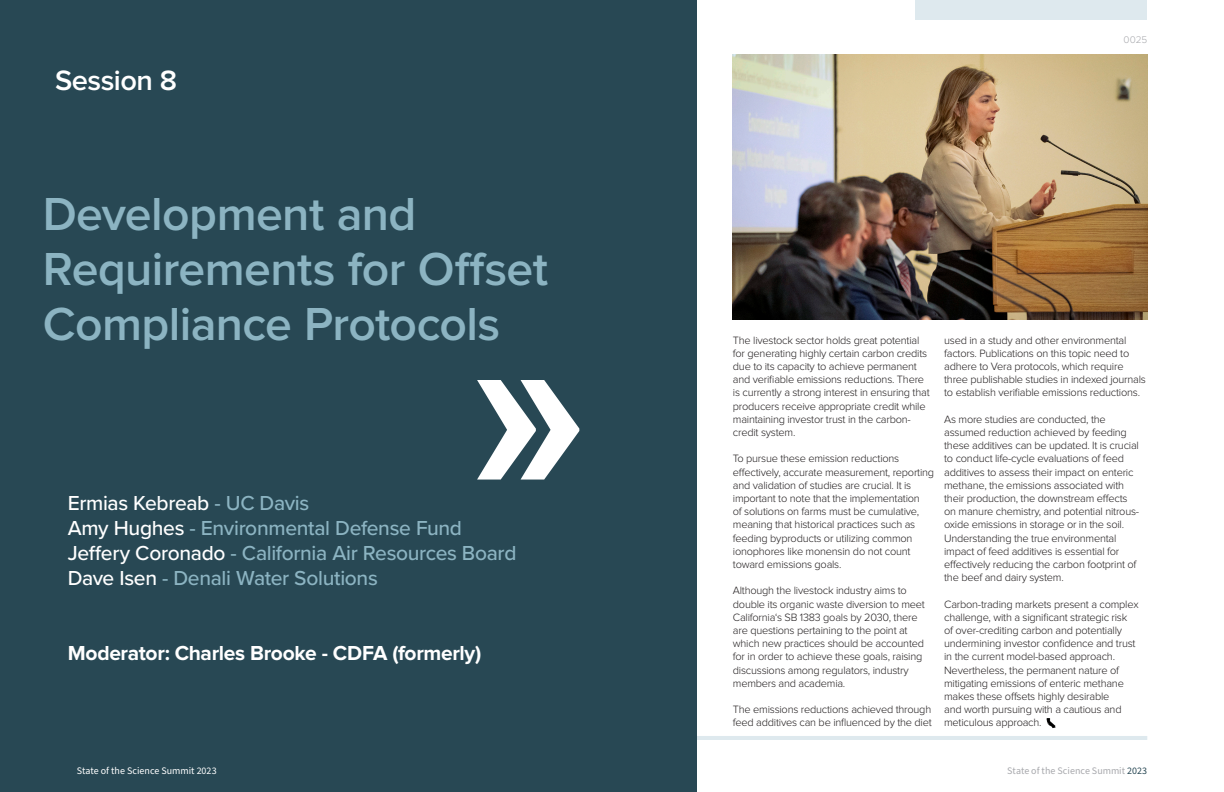
<style>
.page{position:relative;width:1224px;height:792px;background:#fff}
.page>*{position:absolute;margin:0;border:0;box-sizing:border-box;transform-origin:0 0}
.Headline_46_44_Left{font:600 48px/55px "Proxima Nova";letter-spacing:-.01em;color:#8cb4c2}
.Headline_29_30_Left{font:600 29px "Proxima Nova";letter-spacing:-.015em;color:#fff}
.Headline_21_25_Left{font:500 21px "Proxima Nova";letter-spacing:-.015em;color:#8cb4c2}
.Headline_21_25_Left-2{font:700 21px "Proxima Nova";letter-spacing:-.015em;color:#fff}
.Headline_21_25_Left-3{font:500 21px "Proxima Nova";letter-spacing:-.015em;color:#fff}
.Paragraph_Style_1{font:300 11px/13.2px "Proxima Nova";letter-spacing:-.02em;color:#231f20}
.t1{font:10px "Source Sans Pro";color:#a8a9ad}
.Copy_Text_10_14_Left{font:10px "Source Sans Pro";color:#fff}
.t2{font:300 10px "Proxima Nova";color:#a8a9ad}
.s1{color:#8cb4c2}
.s2{color:#fff}
.s3{color:#284854}
</style>
<div class="page">
<div style="left:916px;top:0;width:231px;height:20px;background:#dee9ee"></div>
<hr style="left:672px;top:736px;width:475px;height:4px;background:#dee9ee">
<div style="left:0;top:0;width:696px;height:792px;background:#284854"></div>
<img style="left:733px;top:55px;width:414px;height:265px">
<svg style="left:1046px;top:718px;width:10px;height:10px"></svg>
<svg style="left:477px;top:380px;width:102px;height:100px"></svg>
<p class="Headline_29_30_Left" style="left:55px;top:67px;width:124px">Session 8</p>
<p class="Headline_46_44_Left" style="left:43px;top:189px;width:507px">Development and<br>Requirements for Offset<br>Compliance Protocols</p>
<p class="Headline_21_25_Left-3" style="left:68px;top:487px;width:243px">Ermias Kebreab <span class="s1">- UC Davis</span></p>
<p class="Headline_21_25_Left" style="left:68px;top:512px;width:396px"><span class="s2">Amy Hughes</span> - Environmental Defense Fund</p>
<p class="Headline_21_25_Left" style="left:68px;top:537px;width:450px"><span class="s2">Jeffery Coronado</span> - California Air Resources Board</p>
<p class="Headline_21_25_Left" style="left:68px;top:562px;width:312px"><span class="s2">Dave Isen</span> - Denali Water Solutions</p>
<p class="Headline_21_25_Left-2" style="left:68px;top:643px;width:415px">Moderator: Charles Brooke - CDFA (formerly)</p>
<p class="Copy_Text_10_14_Left" style="left:77px;top:764px;width:142px">State of the Science Summit 2023</p>
<p class="t2" style="left:1124px;top:35px;width:25px">0025</p>
<p class="Paragraph_Style_1" style="left:733px;top:334px;width:198px">The livestock sector holds great potential for generating highly certain carbon credits due to its capacity to achieve permanent and verifiable emissions reductions. There is currently a strong interest in ensuring that producers receive appropriate credit while maintaining investor trust in the carbon&shy;credit system.</p>
<p class="Paragraph_Style_1" style="left:733px;top:453px;width:203px">To pursue these emission reductions effectively, accurate measurement, reporting and validation of studies are crucial. It is important to note that the implementation<br>of solutions on farms must be cumulative, meaning that historical practices such as feeding byproducts or utilizing common ionophores like monensin do not count toward emissions goals.</p>
<p class="Paragraph_Style_1" style="left:733px;top:585px;width:194px">Although the livestock industry aims to double its organic waste diversion to meet California‘s SB 1383 goals by 2030, there are questions pertaining to the point at which new practices should be accounted for in order to achieve these goals, raising discussions among regulators, industry members and academia.</p>
<p class="Paragraph_Style_1" style="left:733px;top:703px;width:200px">The emissions reductions achieved through feed additives can be influenced by the diet</p>
<p class="Paragraph_Style_1" style="left:944px;top:334px;width:203px">used in a study and other environmental factors. Publications on this topic need to adhere to Vera protocols, which require three publishable studies in indexed journals to establish verifiable emissions reductions.</p>
<p class="Paragraph_Style_1" style="left:944px;top:413px;width:197px">As more studies are conducted, the assumed reduction achieved by feeding these additives can be updated. It is crucial to conduct life-cycle evaluations of feed additives to assess their impact on enteric methane, the emissions associated with their production, the downstream effects on manure chemistry, and potential nitrous&shy;oxide emissions in storage or in the soil.<br>Understanding the true environmental impact of feed additives is essential for effectively reducing the carbon footprint of the beef and dairy system.</p>
<p class="Paragraph_Style_1" style="left:944px;top:598px;width:196px">Carbon-trading markets present a complex challenge, with a significant strategic risk of over-crediting carbon and potentially undermining investor confidence and trust in the current model-based approach.<br>Nevertheless, the permanent nature of mitigating emissions of enteric methane makes these offsets highly desirable<br>and worth pursuing with a cautious and meticulous approach.</p>
<p class="t1" style="left:1007px;top:764px;width:142px">State of the Science Summit <span class="s3">2023</span></p>
</div>
